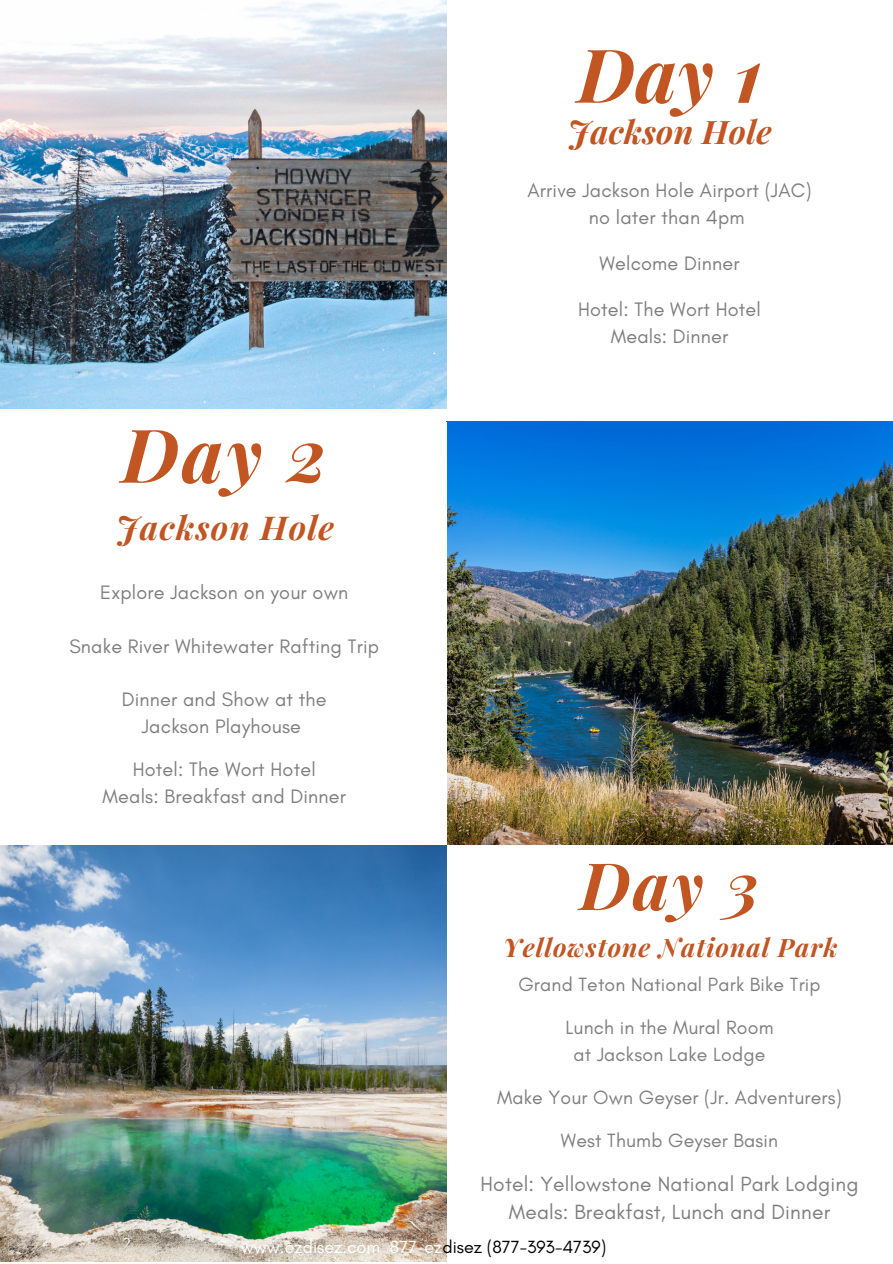
<style>
.page{position:relative;width:893px;height:1264px;background:#fff}
.page>*{position:absolute;margin:0;border:0;box-sizing:border-box;transform-origin:0 0}
.t1{font:italic 700 74.4px "Playfair Display";letter-spacing:.025em;color:#c15623}
.t2{font:italic 700 65.4px "Playfair Display";color:#c15623}
.t3{font:italic 700 33px "Playfair Display";letter-spacing:.04em;color:#c15623}
.t4{font:italic 700 32.4px "Playfair Display";letter-spacing:.01em;color:#c15623}
.t5{font:italic 700 25.5px "Playfair Display";letter-spacing:.04em;color:#c15623}
.t6{font:21px "Glacial Indifference";letter-spacing:.01em;color:#7e7e7e}
.t7{font:19.8px "Glacial Indifference";letter-spacing:.01em;color:#7e7e7e}
.t8{font:19.5px "Glacial Indifference";letter-spacing:.01em;color:#7e7e7e}
.t9{font:18px "Glacial Indifference";color:#fff}
.s1{color:#000}
</style>
<div class="page">
<img style="left:0;top:0;width:446px;height:408px">
<img style="left:446px;top:421px;width:446px;height:423px">
<img style="left:0;top:845px;width:446px;height:416px">
<p class="t1" style="left:577px;top:22px;width:186px">Day 1</p>
<p class="t4" style="left:568px;top:109px;width:205px">Jackson Hole</p>
<p class="t1" style="left:122px;top:402px;width:207px">Day 2</p>
<p class="t3" style="left:116px;top:504px;width:219px">Jackson Hole</p>
<p class="t7" style="left:100px;top:580px;width:250px">Explore Jackson on your own</p>
<p class="t7" style="left:69px;top:634px;width:311px">Snake River Whitewater Rafting Trip</p>
<p class="t7" style="left:122px;top:687px;width:206px">Dinner and Show at the</p>
<p class="t7" style="left:142px;top:714px;width:161px">Jackson Playhouse</p>
<p class="t7" style="left:133px;top:757px;width:184px">Hotel: The Wort Hotel</p>
<p class="t7" style="left:102px;top:784px;width:245px">Meals: Breakfast and Dinner</p>
<p class="t7" style="left:527px;top:178px;width:285px">Arrive Jackson Hole Airport (JAC)</p>
<p class="t7" style="left:589px;top:205px;width:157px">no later than 4pm</p>
<p class="t7" style="left:599px;top:251px;width:142px">Welcome Dinner</p>
<p class="t7" style="left:578px;top:297px;width:184px">Hotel: The Wort Hotel</p>
<p class="t7" style="left:610px;top:324px;width:119px">Meals: Dinner</p>
<p class="t2" style="left:580px;top:839px;width:181px">Day 3</p>
<p class="t5" style="left:503px;top:929px;width:336px">Yellowstone National Park</p>
<p class="t8" style="left:518px;top:972px;width:304px">Grand Teton National Park Bike Trip</p>
<p class="t8" style="left:565px;top:1015px;width:210px">Lunch in the Mural Room</p>
<p class="t8" style="left:573px;top:1042px;width:193px">at Jackson Lake Lodge</p>
<p class="t8" style="left:497px;top:1084px;width:346px">Make Your Own Geyser (Jr. Adventurers)</p>
<p class="t8" style="left:561px;top:1127px;width:219px">West Thumb Geyser Basin</p>
<p class="t6" style="left:480px;top:1170px;width:379px">Hotel: Yellowstone National Park Lodging</p>
<p class="t6" style="left:508px;top:1199px;width:323px">Meals: Breakfast, Lunch and Dinner</p>
<p class="t9" style="left:241px;top:1235px;width:367px">www.ezdisez.com 877-ez<span class="s1">disez (877-393-4739)</span></p>
</div>
